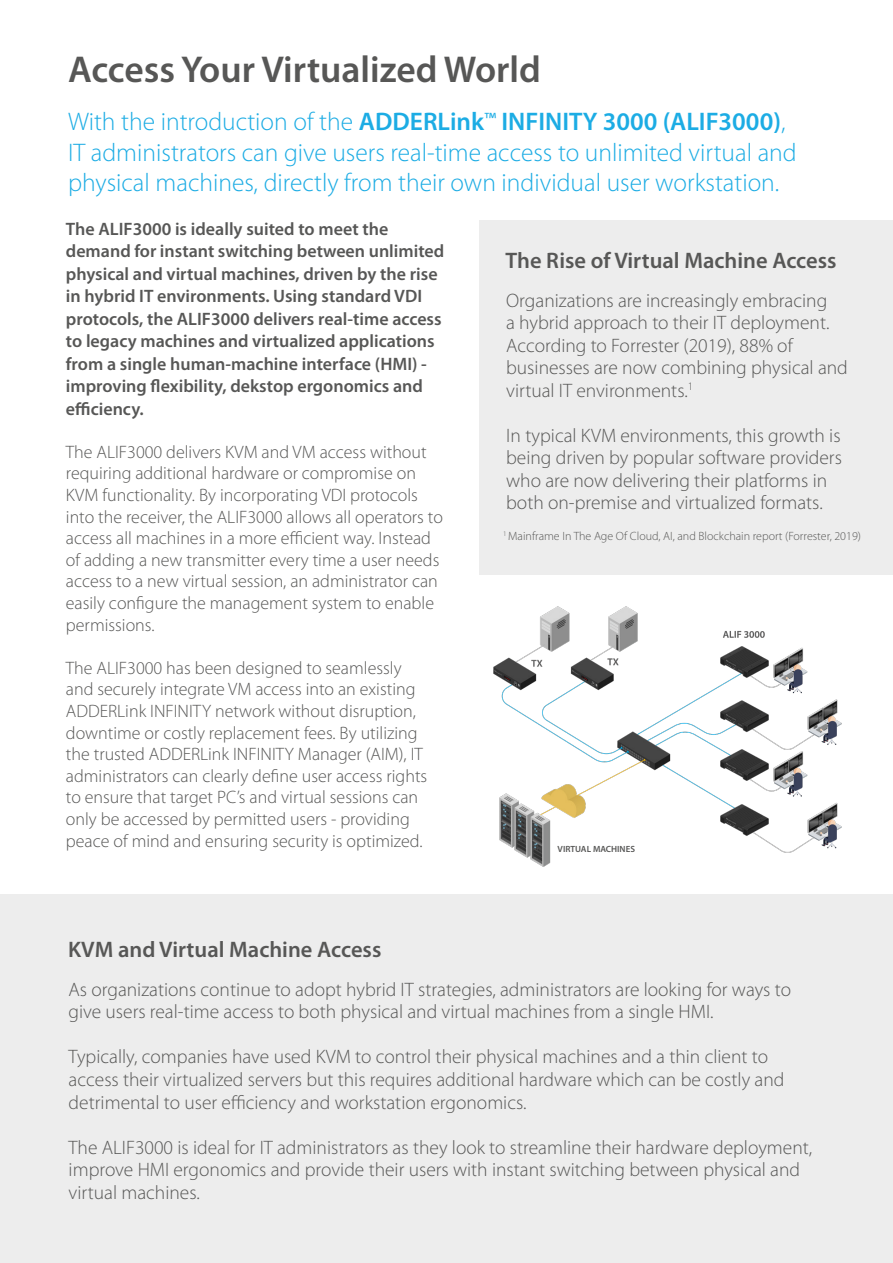
<style>
.page{position:relative;width:893px;height:1263px;background:#fff}
.page>*{position:absolute;margin:0;border:0;box-sizing:border-box;transform-origin:0 0}
.t1{font:600 37.5px "Myriad Pro";color:#575756}
.t2{font:300 25.5px/30.6px "Myriad Pro";color:#1cace4}
.t3{font:600 22.5px "Myriad Pro";color:#575756}
.t4{font:300 19.5px/22.5px "Myriad Pro";color:#575756}
.t5{font:300 18px/21.6px "Myriad Pro";color:#575756}
.t6{font:600 18px/22.5px "Myriad Pro";color:#575756}
.t7{font:300 12px "Myriad Pro";color:#575756}
.t8{font:600 9px "Myriad Pro";color:#575756}
.s1{font-weight:600}
</style>
<div class="page">
<div style="left:0;top:894px;width:893px;height:369px;background:#ededed"></div>
<div style="left:479px;top:221px;width:414px;height:354px;background:#ededed"></div>
<img style="left:493px;top:606px;width:349px;height:261px">
<h1 class="t1" style="left:68px;top:46px;width:474px">Access Your Virtualized World</h1>
<h2 class="t2" style="left:68px;top:106px;width:730px">With the introduction of the <span class="s1">ADDERLink</span><sup>™</sup> <span class="s1">INFINITY 3000 (ALIF3000)</span>,<br>IT administrators can give users real-time access to unlimited virtual and physical machines, directly from their own individual user workstation.</h2>
<p class="t6" style="left:66px;top:217px;width:380px">The ALIF3000 is ideally suited to meet the demand for instant switching between unlimited physical and virtual machines, driven by the rise in hybrid IT environments. Using standard VDI protocols, the ALIF3000 delivers real-time access to legacy machines and virtualized applications from a single human-machine interface (HMI) - improving flexibility, dekstop ergonomics and efficiency.</p>
<p class="t5" style="left:66px;top:441px;width:379px">The ALIF3000 delivers KVM and VM access without requiring additional hardware or compromise on KVM functionality. By incorporating VDI protocols into the receiver, the ALIF3000 allows all operators to access all machines in a more efficient way. Instead of adding a new transmitter every time a user needs access to a new virtual session, an administrator can easily configure the management system to enable permissions.</p>
<p class="t5" style="left:66px;top:657px;width:363px">The ALIF3000 has been designed to seamlessly and securely integrate VM access into an existing ADDERLink INFINITY network without disruption, downtime or costly replacement fees. By utilizing the trusted ADDERLink INFINITY Manager (AIM), IT administrators can clearly define user access rights to ensure that target PC’s and virtual sessions can only be accessed by permitted users - providing peace of mind and ensuring security is optimized.</p>
<p class="t3" style="left:506px;top:246px;width:332px">The Rise of Virtual Machine Access</p>
<p class="t4" style="left:506px;top:289px;width:343px">Organizations are increasingly embracing<br>a hybrid approach to their IT deployment.<br>According to Forrester (2019), 88% of businesses are now combining physical and virtual IT environments.<sup>1</sup></p>
<p class="t4" style="left:506px;top:424px;width:337px">In typical KVM environments, this growth is being driven by popular software providers who are now delivering their platforms in both on-premise and virtualized formats.</p>
<p class="t7" style="left:503px;top:529px;width:359px"><sup>1</sup> Mainframe In The Age Of Cloud, AI, and Blockchain report (Forrester, 2019)</p>
<p class="t8" style="left:558px;top:843px;width:79px">VIRTUAL MACHINES</p>
<p class="t3" style="left:68px;top:935px;width:315px">KVM and Virtual Machine Access</p>
<p class="t4" style="left:69px;top:978px;width:724px">As organizations continue to adopt hybrid IT strategies, administrators are looking for ways to give users real-time access to both physical and virtual machines from a single HMI.</p>
<p class="t4" style="left:69px;top:1045px;width:717px">Typically, companies have used KVM to control their physical machines and a thin client to access their virtualized servers but this requires additional hardware which can be costly and detrimental to user efficiency and workstation ergonomics.</p>
<p class="t4" style="left:69px;top:1135px;width:745px">The ALIF3000 is ideal for IT administrators as they look to streamline their hardware deployment, improve HMI ergonomics and provide their users with instant switching between physical and virtual machines.</p>
</div>
